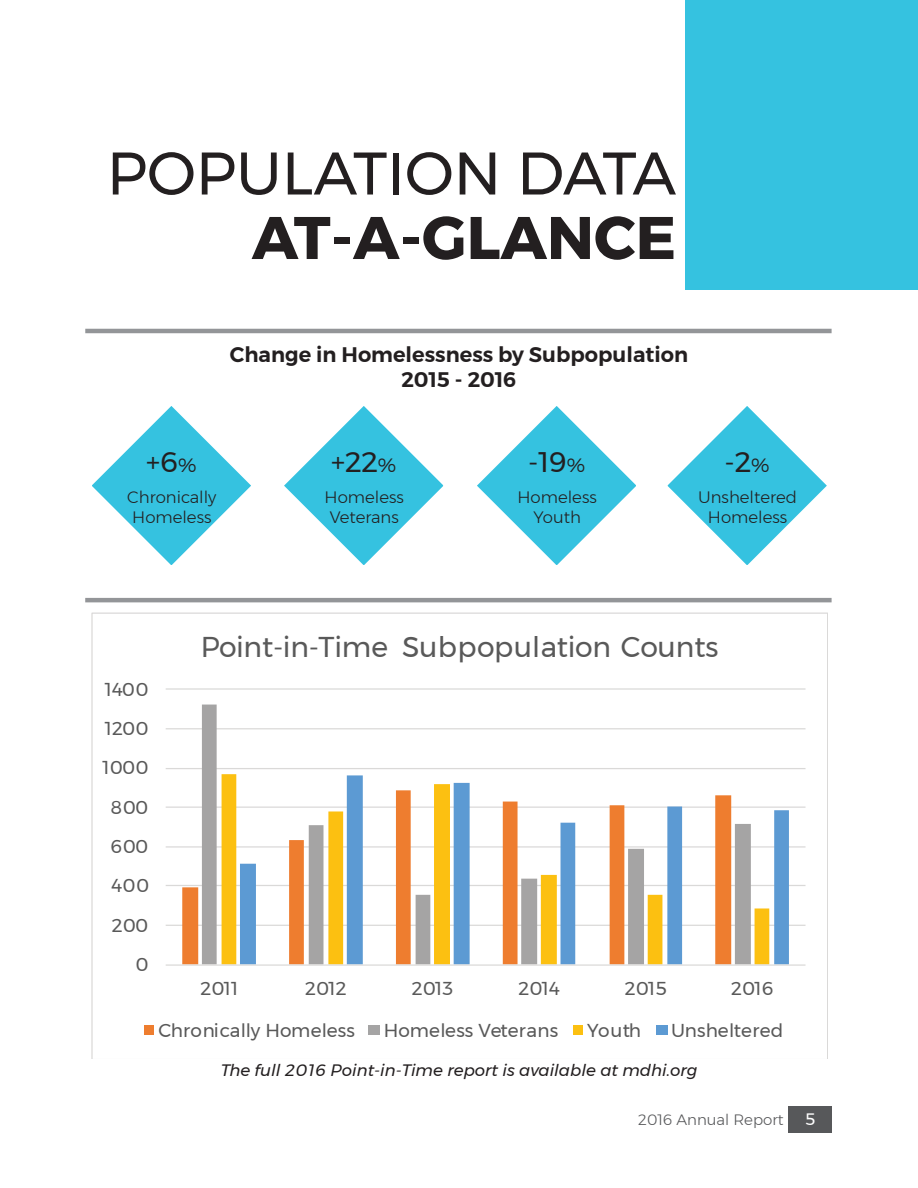
<style>
.page{position:relative;width:918px;height:1188px;background:#fff}
.page>*{position:absolute;margin:0;border:0;box-sizing:border-box;transform-origin:0 0}
.t1{font:60px "Montserrat";color:#231f20}
.t2{font:700 60px "Montserrat";color:#231f20}
.t3{font:28.65px "Montserrat";letter-spacing:-.005em;color:#595959}
.t4{font:28.35px "Montserrat";color:#231f20}
.t5{font:600 21px/25.2px "Montserrat";color:#231f20;text-align:center}
.t6{font:18.6px "Montserrat";letter-spacing:.01em;color:#595959}
.t7{font:300 16.5px/19.8px "Montserrat";color:#231f20;text-align:center}
.t8{font:italic 16.5px "Montserrat";color:#231f20}
.t9{font:16.5px "Montserrat";color:#fff}
.t10{font:300 15px "Montserrat";color:#57585a}
.s1{font-size:19.2px}
</style>
<div class="page">
<div style="left:789px;top:1106px;width:43px;height:27px;background:#57585a"></div>
<hr style="left:85px;top:329px;width:747px;height:4px;background:#939598">
<svg style="left:92px;top:406px;width:159px;height:159px"></svg>
<svg style="left:284px;top:406px;width:160px;height:159px"></svg>
<svg style="left:477px;top:406px;width:159px;height:159px"></svg>
<svg style="left:667px;top:406px;width:160px;height:159px"></svg>
<hr style="left:85px;top:598px;width:747px;height:4px;background:#939598">
<div style="left:686px;top:0;width:232px;height:289px;background:#35c2e0"></div>
<svg style="left:91px;top:613px;width:736px;height:446px"></svg>
<h1 class="t1" style="left:107px;top:127px;width:571px">POPULATION DATA</h1>
<h1 class="t2" style="left:252px;top:190px;width:426px">AT-A-GLANCE</h1>
<p class="t5" style="left:230px;top:342px;width:460px">Change in Homelessness by Subpopulation<br>2015 - 2016</p>
<h3 class="t4" style="left:146px;top:440px;width:52px">+6<span class="s1">%</span></h3>
<h3 class="t4" style="left:331px;top:440px;width:67px">+22<span class="s1">%</span></h3>
<h3 class="t4" style="left:528px;top:440px;width:59px">-19<span class="s1">%</span></h3>
<p class="t7" style="left:127px;top:487px;width:91px;text-align:left">Chronically<br>Homeless</p>
<p class="t7" style="left:325px;top:487px;width:81px">Homeless<br>Veterans</p>
<p class="t7" style="left:518px;top:487px;width:81px">Homeless<br>Youth</p>
<h3 class="t4" style="left:725px;top:440px;width:47px">-2<span class="s1">%</span></h3>
<p class="t7" style="left:698px;top:487px;width:100px">Unsheltered<br>Homeless</p>
<p class="t6" style="left:105px;top:675px;width:45px">1400</p>
<p class="t6" style="left:105px;top:714px;width:45px">1200</p>
<p class="t6" style="left:102px;top:753px;width:48px">1000</p>
<p class="t6" style="left:111px;top:793px;width:39px">800</p>
<p class="t6" style="left:111px;top:832px;width:39px">600</p>
<p class="t6" style="left:111px;top:871px;width:39px">400</p>
<p class="t6" style="left:112px;top:911px;width:38px">200</p>
<p class="t6" style="left:135px;top:950px;width:15px">0</p>
<h2 class="t3" style="left:201px;top:625px;width:519px">Point-in-Time Subpopulation Counts</h2>
<p class="t6" style="left:200px;top:974px;width:39px">2011</p>
<p class="t6" style="left:305px;top:974px;width:43px">2012</p>
<p class="t6" style="left:412px;top:974px;width:43px">2013</p>
<p class="t6" style="left:518px;top:974px;width:43px">2014</p>
<p class="t6" style="left:625px;top:974px;width:44px">2015</p>
<p class="t6" style="left:731px;top:974px;width:44px">2016</p>
<p class="t6" style="left:159px;top:1016px;width:198px">Chronically Homeless</p>
<p class="t6" style="left:384px;top:1016px;width:176px">Homeless Veterans</p>
<p class="t6" style="left:587px;top:1016px;width:55px">Youth</p>
<p class="t6" style="left:671px;top:1016px;width:114px">Unsheltered</p>
<p class="t8" style="left:221px;top:1058px;width:478px">The full 2016 Point-in-Time report is available at mdhi.org</p>
<p class="t10" style="left:638px;top:1108px;width:147px">2016 Annual Report</p>
<p class="t9" style="left:805px;top:1106px;width:12px">5</p>
</div>
